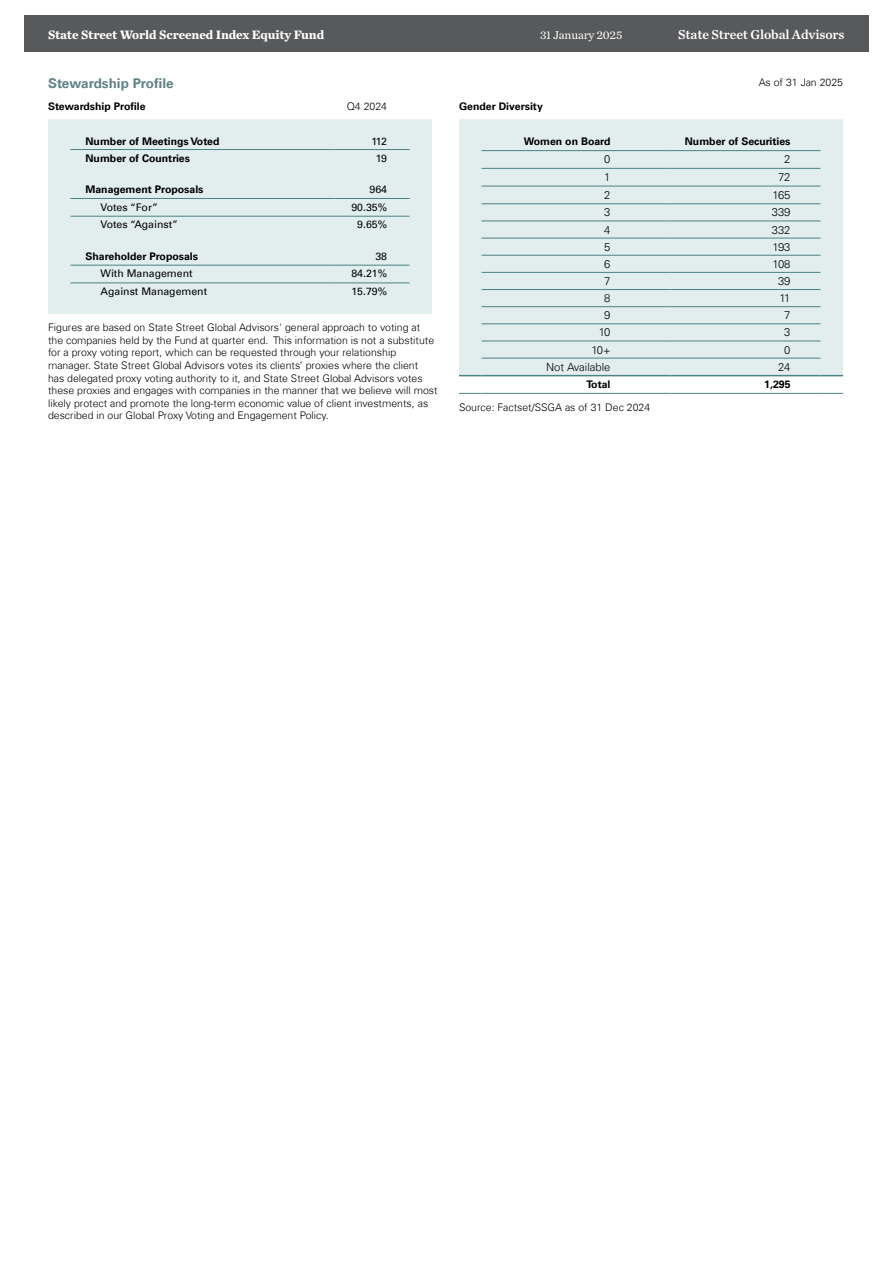
<style>
.page{position:relative;width:893px;height:1263px;background:#fff}
.page>*{position:absolute;margin:0;border:0;box-sizing:border-box;transform-origin:0 0}
.Factsheet_SSGA_Title_Back{font:13.5px "Chronicle Text G1 Semi";letter-spacing:-.01em;color:#fff}
.ESG_Caption{font:700 13.5px "Univers Com 65";color:#5f8289}
.Factsheet_Title_Back{font:700 12.75px "Chronicle Text G1";letter-spacing:-.01em;color:#fff}
.t1{font:12px "Chronicle Text G1";letter-spacing:-.01em;color:#fff}
.ESG_TD_Right{font:300 11.25px "Univers Com 45";color:#000}
.ESG_Text_7pt{font:300 10.5px/12.6px "Univers Com 45";color:#000}
.ESG_TH_Left{font:700 10.5px "Univers Com 65";color:#000}
.ESG_TD_Left{font:10.5px "Univers Com 55 Roman";color:#000}
.ESG_TH_Right{font:700 10.5px "Univers Com 65";color:#000}
.ESG_Sub_Caption{font:700 10.5px "Univers Com 65";color:#000}
.ESG_TD_Right-2{font:10.5px "Univers Com 55 Roman";color:#000}
.ESG_Caption_Date{font:300 10.5px "Univers Com 45";color:#000}
</style>
<div class="page">
<div style="left:24px;top:15px;width:844px;height:36px;background:#58595b"></div>
<div style="left:48px;top:119px;width:384px;height:195px;background:#e2eded"></div>
<hr style="left:70px;top:149px;width:264px;height:1px;background:#4c8384">
<hr style="left:334px;top:149px;width:76px;height:1px;background:#4c8384">
<hr style="left:70px;top:198px;width:264px;height:1px;background:#4c8384">
<hr style="left:334px;top:198px;width:76px;height:1px;background:#4c8384">
<hr style="left:70px;top:216px;width:264px;height:1px;background:#4c8384">
<hr style="left:334px;top:216px;width:76px;height:1px;background:#4c8384">
<hr style="left:70px;top:265px;width:264px;height:1px;background:#4c8384">
<hr style="left:70px;top:282px;width:264px;height:1px;background:#4c8384">
<hr style="left:334px;top:265px;width:76px;height:1px;background:#4c8384">
<hr style="left:334px;top:282px;width:76px;height:1px;background:#4c8384">
<div style="left:459px;top:119px;width:384px;height:256px;background:#e2eded"></div>
<hr style="left:482px;top:150px;width:188px;height:1px;background:#4c8384">
<hr style="left:670px;top:150px;width:150px;height:1px;background:#4c8384">
<hr style="left:482px;top:168px;width:188px;height:1px;background:#4c8384">
<hr style="left:482px;top:186px;width:188px;height:1px;background:#4c8384">
<hr style="left:670px;top:168px;width:150px;height:1px;background:#4c8384">
<hr style="left:670px;top:186px;width:150px;height:1px;background:#4c8384">
<hr style="left:482px;top:203px;width:188px;height:1px;background:#4c8384">
<hr style="left:670px;top:203px;width:150px;height:1px;background:#4c8384">
<hr style="left:482px;top:221px;width:188px;height:1px;background:#4c8384">
<hr style="left:670px;top:221px;width:150px;height:1px;background:#4c8384">
<hr style="left:482px;top:238px;width:188px;height:1px;background:#4c8384">
<hr style="left:670px;top:238px;width:150px;height:1px;background:#4c8384">
<hr style="left:482px;top:255px;width:188px;height:1px;background:#4c8384">
<hr style="left:670px;top:255px;width:150px;height:1px;background:#4c8384">
<hr style="left:482px;top:272px;width:188px;height:1px;background:#4c8384">
<hr style="left:670px;top:272px;width:150px;height:1px;background:#4c8384">
<hr style="left:482px;top:289px;width:188px;height:1px;background:#4c8384">
<hr style="left:670px;top:289px;width:150px;height:1px;background:#4c8384">
<hr style="left:482px;top:306px;width:188px;height:1px;background:#4c8384">
<hr style="left:670px;top:306px;width:150px;height:1px;background:#4c8384">
<hr style="left:482px;top:323px;width:188px;height:1px;background:#4c8384">
<hr style="left:670px;top:323px;width:150px;height:1px;background:#4c8384">
<hr style="left:482px;top:341px;width:188px;height:1px;background:#4c8384">
<hr style="left:670px;top:341px;width:150px;height:1px;background:#4c8384">
<hr style="left:482px;top:358px;width:188px;height:1px;background:#4c8384">
<hr style="left:670px;top:358px;width:150px;height:1px;background:#4c8384">
<svg style="left:459px;top:375px;width:23px;height:1px"></svg>
<hr style="left:482px;top:375px;width:188px;height:1px;background:#4c8384">
<hr style="left:670px;top:375px;width:150px;height:1px;background:#4c8384">
<svg style="left:820px;top:375px;width:23px;height:1px"></svg>
<svg style="left:459px;top:393px;width:23px;height:1px"></svg>
<hr style="left:482px;top:393px;width:188px;height:1px;background:#4c8384">
<hr style="left:670px;top:393px;width:150px;height:1px;background:#4c8384">
<svg style="left:820px;top:393px;width:23px;height:1px"></svg>
<p class="Factsheet_Title_Back" style="left:48px;top:24px;width:278px">State Street World Screened Index Equity Fund</p>
<p class="t1" style="left:540px;top:26px;width:84px">31 January 2025</p>
<p class="Factsheet_SSGA_Title_Back" style="left:678px;top:24px;width:168px">State Street Global Advisors</p>
<p class="ESG_Caption" style="left:48px;top:75px;width:127px">Stewardship Profile</p>
<p class="ESG_Caption_Date" style="left:759px;top:76px;width:86px">As of 31 Jan 2025</p>
<p class="ESG_Sub_Caption" style="left:48px;top:100px;width:99px">Stewardship Profile</p>
<p class="ESG_Caption_Date" style="left:347px;top:100px;width:42px">Q4 2024</p>
<p class="ESG_TH_Left" style="left:86px;top:135px;width:136px">Number of Meetings Voted</p>
<p class="ESG_TD_Right-2" style="left:371px;top:135px;width:17px">112</p>
<p class="ESG_TH_Left" style="left:86px;top:152px;width:106px">Number of Countries</p>
<p class="ESG_TD_Right-2" style="left:376px;top:152px;width:13px">19</p>
<p class="ESG_TH_Left" style="left:86px;top:183px;width:120px">Management Proposals</p>
<p class="ESG_TD_Right-2" style="left:369px;top:183px;width:19px">964</p>
<p class="ESG_TD_Left" style="left:100px;top:201px;width:59px">Votes “For”</p>
<p class="ESG_TD_Right-2" style="left:351px;top:201px;width:37px">90.35%</p>
<p class="ESG_TD_Left" style="left:100px;top:218px;width:79px">Votes “Against”</p>
<p class="ESG_TD_Right-2" style="left:357px;top:218px;width:31px">9.65%</p>
<p class="ESG_TH_Left" style="left:86px;top:250px;width:114px">Shareholder Proposals</p>
<p class="ESG_TD_Right-2" style="left:375px;top:249px;width:13px">38</p>
<p class="ESG_TD_Left" style="left:100px;top:267px;width:94px">With Management</p>
<p class="ESG_TD_Right-2" style="left:351px;top:267px;width:37px">84.21%</p>
<p class="ESG_TD_Left" style="left:100px;top:285px;width:108px">Against Management</p>
<p class="ESG_TD_Right-2" style="left:352px;top:285px;width:37px">15.79%</p>
<p class="ESG_Text_7pt" style="left:48px;top:321px;width:391px">Figures are based on State Street Global Advisors' general approach to voting at the companies held by the Fund at quarter end. This information is not a substitute for a proxy voting report, which can be requested through your relationship manager. State Street Global Advisors votes its clients’ proxies where the client<br>has delegated proxy voting authority to it, and State Street Global Advisors votes these proxies and engages with companies in the manner that we believe will most likely protect and promote the long-term economic value of client investments, as described in our Global Proxy Voting and Engagement Policy.</p>
<p class="ESG_Sub_Caption" style="left:459px;top:100px;width:85px">Gender Diversity</p>
<p class="ESG_TH_Right" style="left:524px;top:135px;width:88px">Women on Board</p>
<p class="ESG_TH_Right" style="left:685px;top:135px;width:107px">Number of Securities</p>
<p class="ESG_TD_Right" style="left:604px;top:152px;width:8px">0</p>
<p class="ESG_TD_Right" style="left:784px;top:152px;width:8px">2</p>
<p class="ESG_TD_Right" style="left:604px;top:170px;width:8px">1</p>
<p class="ESG_TD_Right" style="left:778px;top:170px;width:14px">72</p>
<p class="ESG_TD_Right" style="left:604px;top:188px;width:8px">2</p>
<p class="ESG_TD_Right" style="left:772px;top:188px;width:20px">165</p>
<p class="ESG_TD_Right" style="left:604px;top:206px;width:8px">3</p>
<p class="ESG_TD_Right" style="left:772px;top:206px;width:20px">339</p>
<p class="ESG_TD_Right" style="left:604px;top:223px;width:8px">4</p>
<p class="ESG_TD_Right" style="left:772px;top:223px;width:20px">332</p>
<p class="ESG_TD_Right" style="left:604px;top:240px;width:8px">5</p>
<p class="ESG_TD_Right" style="left:772px;top:240px;width:20px">193</p>
<p class="ESG_TD_Right" style="left:604px;top:257px;width:8px">6</p>
<p class="ESG_TD_Right" style="left:773px;top:257px;width:19px">108</p>
<p class="ESG_TD_Right" style="left:604px;top:274px;width:8px">7</p>
<p class="ESG_TD_Right" style="left:778px;top:274px;width:14px">39</p>
<p class="ESG_TD_Right" style="left:604px;top:291px;width:8px">8</p>
<p class="ESG_TD_Right" style="left:779px;top:291px;width:13px">11</p>
<p class="ESG_TD_Right" style="left:604px;top:308px;width:8px">9</p>
<p class="ESG_TD_Right" style="left:784px;top:308px;width:8px">7</p>
<p class="ESG_TD_Right" style="left:599px;top:326px;width:13px">10</p>
<p class="ESG_TD_Right" style="left:784px;top:326px;width:8px">3</p>
<p class="ESG_TD_Right" style="left:591px;top:343px;width:21px">10+</p>
<p class="ESG_TD_Right" style="left:784px;top:343px;width:8px">0</p>
<p class="ESG_TD_Right" style="left:546px;top:360px;width:66px">Not Available</p>
<p class="ESG_TD_Right" style="left:778px;top:360px;width:14px">24</p>
<p class="ESG_TH_Right" style="left:586px;top:378px;width:26px">Total</p>
<p class="ESG_TH_Right" style="left:764px;top:378px;width:28px">1,295</p>
<p class="ESG_Text_7pt" style="left:459px;top:401px;width:193px">Source: Factset/SSGA as of 31 Dec 2024</p>
</div>
